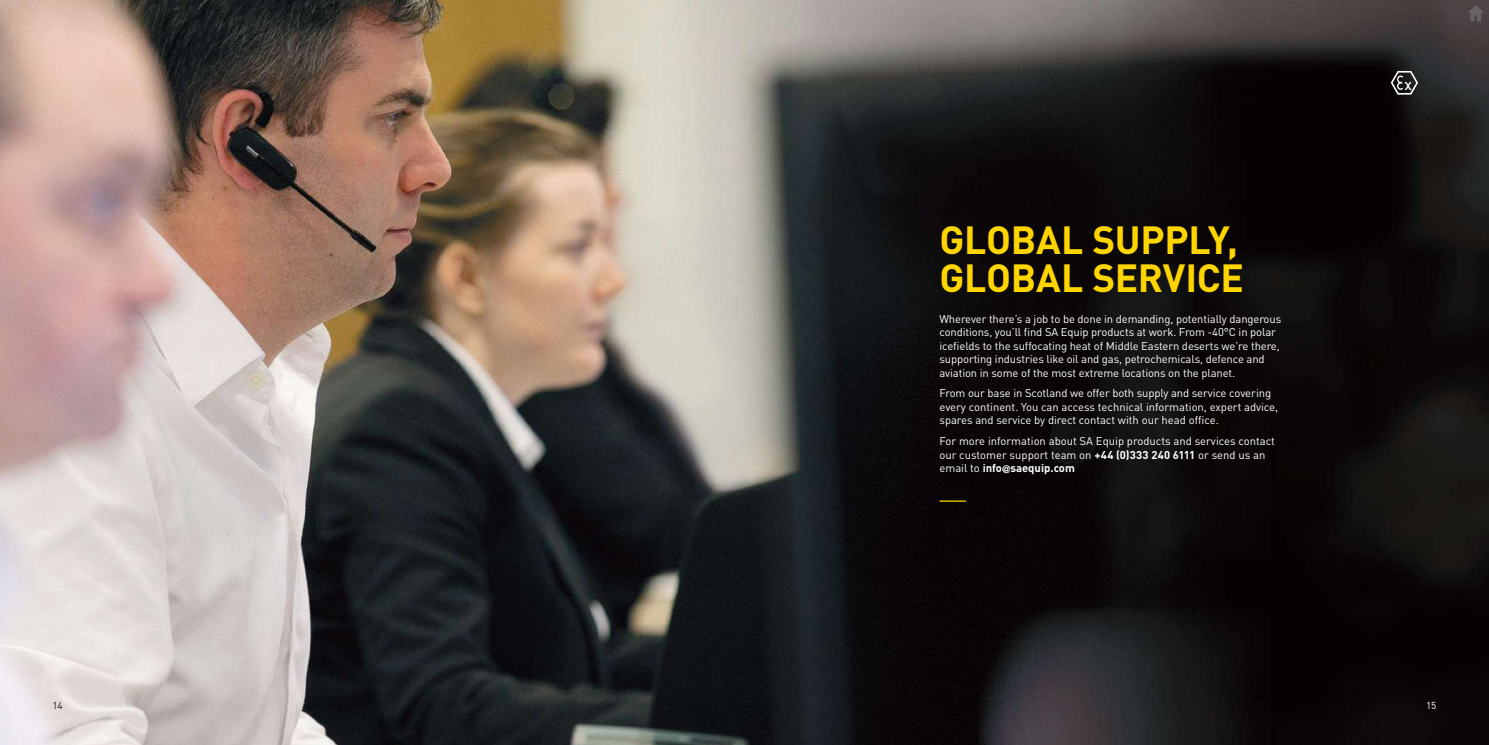
<style>
.page{position:relative;width:1489px;height:745px;background:#fff}
.page>*{position:absolute;margin:0;border:0;box-sizing:border-box;transform-origin:0 0}
.t1{font:700 38.75px/37.5px "DIN";letter-spacing:-.01em;color:#ffd500}
.t2{font:11.25px/13.5px "DIN";letter-spacing:-.01em;color:#fff}
.t3{font:10px "DIN";color:#241f1f}
.t4{font:10px "DIN";color:#fff}
.s1{font-weight:700}
.s2{font-family:"Helvetica Neue";font-weight:700;font-size:10.62px}
</style>
<div class="page">
<img style="left:0;top:0;width:1488px;height:744px">
<svg style="left:939px;top:500px;width:27px;height:1px"></svg>
<svg style="left:1390px;top:71px;width:27px;height:24px"></svg>
<svg style="left:1466px;top:5px;width:17px;height:16px"></svg>
<h1 class="t1" style="left:939px;top:219px;width:306px">GLOBAL SUPPLY,<br>GLOBAL SERVICE</h1>
<p class="t2" style="left:939px;top:311px;width:343px">Wherever there’s a job to be done in demanding, potentially dangerous conditions, you’ll find SA Equip products at work. From -40°C in polar icefields to the suffocating heat of Middle Eastern deserts we’re there, supporting industries like oil and gas, petrochemicals, defence and aviation in some of the most extreme locations on the planet.</p>
<p class="t2" style="left:939px;top:386px;width:340px">From our base in Scotland we offer both supply and service covering every continent. You can access technical information, expert advice, spares and service by direct contact with our head office.</p>
<p class="t2" style="left:939px;top:434px;width:337px">For more information about SA Equip products and services contact our customer support team on <span class="s1">+44 (0)333 240 6111</span> or send us an email to <span class="s1">info</span><span class="s2">@</span><span class="s1">saequip.com</span></p>
<p class="t3" style="left:52px;top:698px;width:12px">14</p>
<p class="t4" style="left:1426px;top:698px;width:12px">15</p>
</div>
